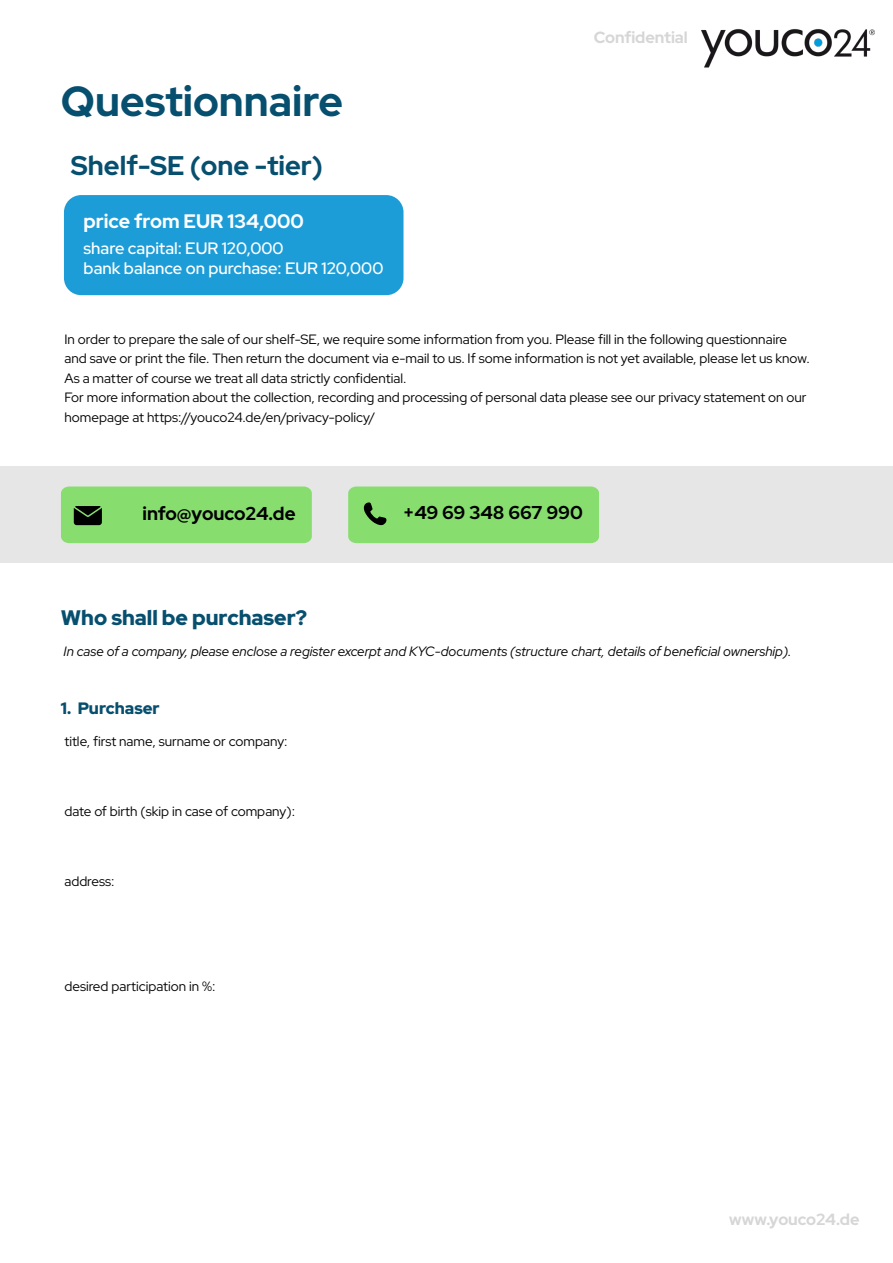
<style>
.page{position:relative;width:893px;height:1263px;background:#fff}
.page>*{position:absolute;margin:0;border:0;box-sizing:border-box;transform-origin:0 0}
.t1{font:700 42px "Red Hat Display";color:#074f6f}
.t2{font:700 27px "Red Hat Display";color:#074f6f}
.t3{font:900 21px "Red Hat Display";color:#074f6f}
.t4{font:700 19.5px "Red Hat Display";color:#fff}
.t5{font:700 18.6px "Red Hat Display";letter-spacing:-.005em;color:#000}
.t6{font:500 16.5px/19.8px "Red Hat Display";color:#fff}
.t7{font:900 16.5px "Red Hat Display";color:#074f6f}
.t8{font:700 16.2px "Red Hat Display";color:#d6d6d6}
.t9{font:13.5px/19.5px "Red Hat Display";color:#000}
.t10{font:italic 13.5px "Red Hat Display";color:#000}
</style>
<div class="page">
<div style="left:62px;top:194px;width:343px;height:103px;background:#1d9dd8;border-radius:19px"></div>
<div style="left:61px;top:192px;width:345px;height:106px;border:3px solid #fff;border-radius:19px"></div>
<div style="left:0;top:466px;width:893px;height:97px;background:#e6e6e7"></div>
<div style="left:61px;top:486px;width:251px;height:57px;background:#87de6e"></div>
<div style="left:348px;top:486px;width:251px;height:57px;background:#87de6e"></div>
<img style="left:701px;top:29px;width:174px;height:39px">
<h1 class="t1" style="left:61px;top:74px;width:284px">Questionnaire</h1>
<h2 class="t2" style="left:71px;top:148px;width:253px">Shelf-SE (one -tier)</h2>
<h3 class="t4" style="left:84px;top:208px;width:222px">price from EUR 134,000</h3>
<p class="t6" style="left:84px;top:239px;width:301px">share capital: EUR 120,000<br>bank balance on purchase: EUR 120,000</p>
<p class="t8" style="left:594px;top:27px;width:96px">Confidential</p>
<p class="t9" style="left:64px;top:329px;width:747px">In order to prepare the sale of our shelf-SE, we require some information from you. Please fill in the following questionnaire and save or print the file. Then return the document via e-mail to us. If some information is not yet available, please let us know.<br>As a matter of course we treat all data strictly confidential.<br>For more information about the collection, recording and processing of personal data please see our privacy statement on our homepage at https://youco24.de/en/privacy-policy/</p>
<h3 class="t5" style="left:143px;top:501px;width:154px">info@youco24.de</h3>
<h3 class="t5" style="left:403px;top:501px;width:181px">+49 69 348 667 990</h3>
<h3 class="t3" style="left:61px;top:604px;width:248px">Who shall be purchaser?</h3>
<p class="t10" style="left:64px;top:642px;width:729px">In case of a company, please enclose a register excerpt and KYC-documents (structure chart, details of beneficial ownership).</p>
<p class="t7" style="left:61px;top:697px;width:100px">1. Purchaser</p>
<p class="t9" style="left:64px;top:731px;width:225px">title, first name, surname or company:</p>
<p class="t9" style="left:64px;top:801px;width:232px">date of birth (skip in case of company):</p>
<p class="t9" style="left:64px;top:871px;width:52px">address:</p>
<p class="t9" style="left:64px;top:977px;width:153px">desired participation in %:</p>
<p class="t8" style="left:729px;top:1209px;width:132px">www.youco24.de</p>
</div>
